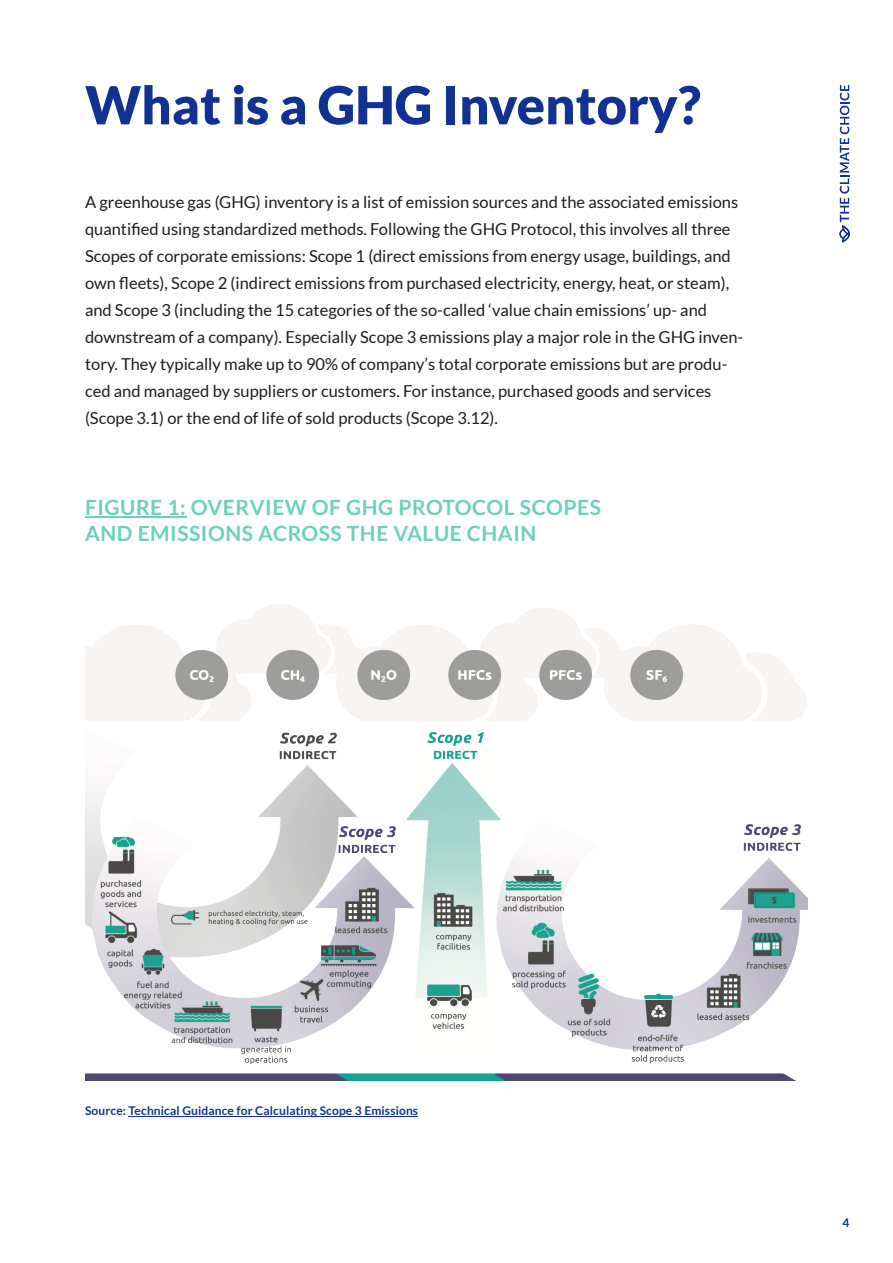
<style>
.page{position:relative;width:893px;height:1263px;background:#fff}
.page>*{position:absolute;margin:0;border:0;box-sizing:border-box;transform-origin:0 0}
.t1{font:900 52.5px "Lato";color:#113293}
.t2{font:700 21px/25.2px "Lato";letter-spacing:.025em;color:#6bd1bc}
.t3{font:16.5px/27px "Lato";color:#1d1d1b}
.t4{font:700 12px "Lato";letter-spacing:.01em;color:#113293}
</style>
<div class="page">
<svg style="left:840px;top:85px;width:10px;height:157px"></svg>
<hr style="left:129px;top:1116px;width:289px;height:1px;background:#113293">
<hr style="left:85px;top:517px;width:101px;height:1px;background:#6bd1bc">
<img style="left:85px;top:604px;width:723px;height:476px">
<h1 class="t1" style="left:85px;top:82px;width:617px">What is a GHG Inventory?</h1>
<p class="t3" style="left:85px;top:189px;width:660px">A greenhouse gas (GHG) inventory is a list of emission sources and the associated emissions quantified using standardized methods. Following the GHG Protocol, this involves all three Scopes of corporate emissions: Scope 1 (direct emissions from energy usage, buildings, and own fleets), Scope 2 (indirect emissions from purchased electricity, energy, heat, or steam), and Scope 3 (including the 15 categories of the so-called ‘value chain emissions’ up- and downstream of a company). Especially Scope 3 emissions play a major role in the GHG inven&shy;tory. They typically make up to 90% of company’s total corporate emissions but are produ&shy;ced and managed by suppliers or customers. For instance, purchased goods and services (Scope 3.1) or the end of life of sold products (Scope 3.12).</p>
<p class="t2" style="left:85px;top:496px;width:518px">FIGURE 1: OVERVIEW OF GHG PROTOCOL SCOPES<br>AND EMISSIONS ACROSS THE VALUE CHAIN</p>
<p class="t4" style="left:85px;top:1105px;width:335px">Source: Technical Guidance for Calculating Scope 3 Emissions</p>
<p class="t4" style="left:842px;top:1217px;width:8px">4</p>
</div>
